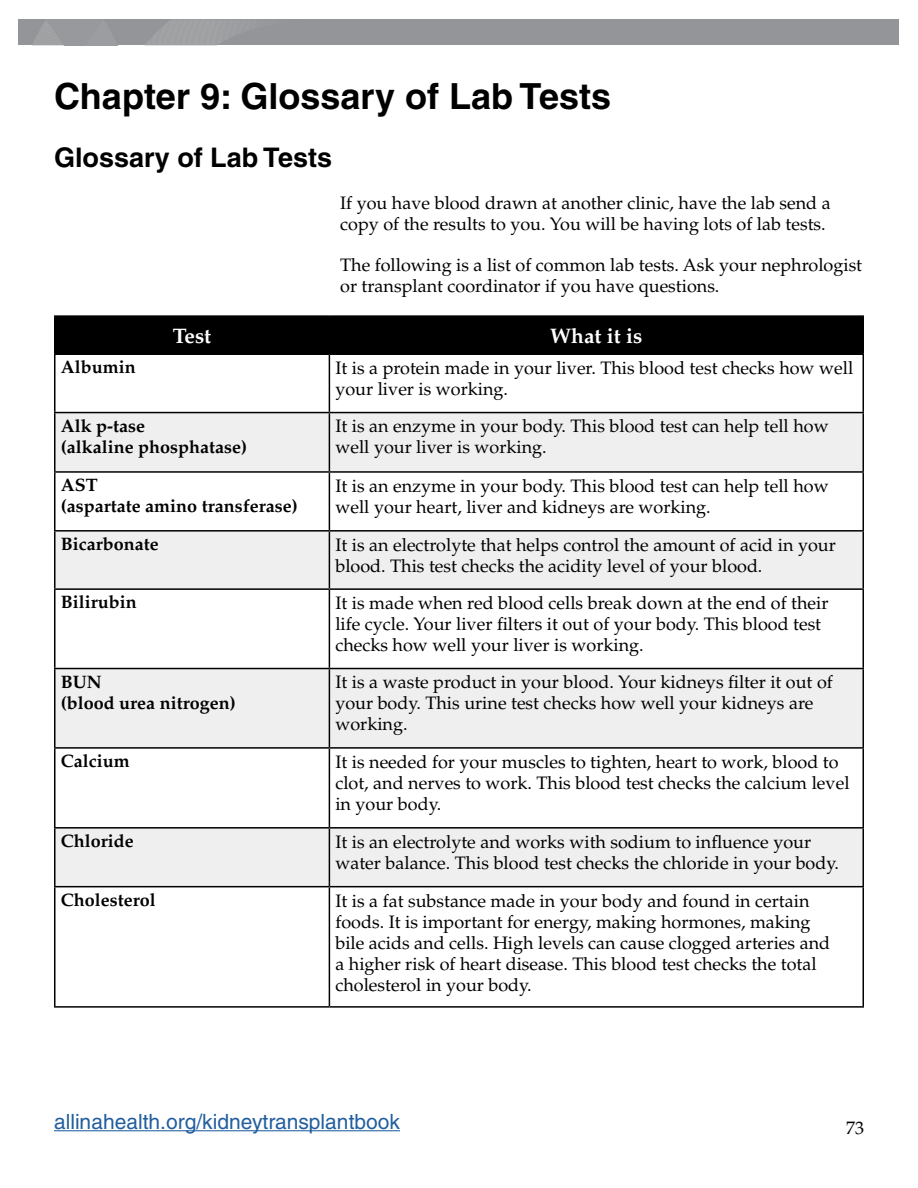
<style>
.page{position:relative;width:918px;height:1188px;background:#fff}
.page>*{position:absolute;margin:0;border:0;box-sizing:border-box;transform-origin:0 0}
.t1{font:700 36px "Helvetica";color:#000}
.t2{font:700 27px "Helvetica";color:#000}
.t3{font:21px "Helvetica";color:#215e9e}
.t4{font:700 21px "Palatino";color:#fff}
.t5{font:18px/21px "Palatino";color:#000}
.t6{font:700 18px/21px "Palatino";color:#000}
</style>
<div class="page">
<div style="left:18px;top:19px;width:881px;height:26px;background:#939598"></div>
<svg style="left:32px;top:20px;width:204px;height:26px"></svg>
<div style="left:56px;top:317px;width:806px;height:36px;background:#000"></div>
<svg style="left:56px;top:413px;width:806px;height:334px;fill:#efeff0"></svg>
<svg style="left:56px;top:749px;width:806px;height:257px"></svg>
<hr style="left:54px;top:315px;width:275px;height:2px;background:#000">
<hr style="left:54px;top:317px;width:2px;height:36px;background:#000">
<hr style="left:329px;top:315px;width:535px;height:2px;background:#000">
<hr style="left:329px;top:317px;width:1px;height:36px;background:#000">
<hr style="left:862px;top:317px;width:2px;height:36px;background:#000">
<hr style="left:54px;top:353px;width:275px;height:2px;background:#000">
<hr style="left:54px;top:355px;width:2px;height:57px;background:#000">
<hr style="left:329px;top:353px;width:535px;height:2px;background:#000">
<hr style="left:329px;top:355px;width:1px;height:57px;background:#000">
<hr style="left:862px;top:355px;width:2px;height:57px;background:#000">
<hr style="left:54px;top:412px;width:275px;height:1px;background:#000">
<hr style="left:54px;top:413px;width:2px;height:58px;background:#000">
<hr style="left:329px;top:412px;width:535px;height:1px;background:#000">
<hr style="left:329px;top:413px;width:1px;height:58px;background:#000">
<hr style="left:862px;top:413px;width:2px;height:58px;background:#000">
<hr style="left:54px;top:471px;width:275px;height:2px;background:#000">
<hr style="left:54px;top:473px;width:2px;height:57px;background:#000">
<hr style="left:329px;top:471px;width:535px;height:2px;background:#000">
<hr style="left:329px;top:473px;width:1px;height:57px;background:#000">
<hr style="left:862px;top:473px;width:2px;height:57px;background:#000">
<hr style="left:54px;top:530px;width:275px;height:2px;background:#000">
<hr style="left:54px;top:532px;width:2px;height:56px;background:#000">
<hr style="left:329px;top:530px;width:535px;height:2px;background:#000">
<hr style="left:329px;top:532px;width:1px;height:56px;background:#000">
<hr style="left:862px;top:532px;width:2px;height:56px;background:#000">
<hr style="left:54px;top:588px;width:275px;height:2px;background:#000">
<hr style="left:54px;top:590px;width:2px;height:78px;background:#000">
<hr style="left:329px;top:588px;width:535px;height:2px;background:#000">
<hr style="left:329px;top:590px;width:1px;height:78px;background:#000">
<hr style="left:862px;top:590px;width:2px;height:78px;background:#000">
<hr style="left:54px;top:668px;width:275px;height:1px;background:#000">
<hr style="left:54px;top:669px;width:2px;height:78px;background:#000">
<hr style="left:329px;top:668px;width:535px;height:1px;background:#000">
<hr style="left:329px;top:669px;width:1px;height:78px;background:#000">
<hr style="left:862px;top:669px;width:2px;height:78px;background:#000">
<hr style="left:54px;top:747px;width:275px;height:2px;background:#000">
<hr style="left:54px;top:749px;width:2px;height:78px;background:#000">
<hr style="left:329px;top:747px;width:535px;height:2px;background:#000">
<hr style="left:329px;top:749px;width:1px;height:78px;background:#000">
<hr style="left:862px;top:749px;width:2px;height:78px;background:#000">
<hr style="left:54px;top:827px;width:275px;height:2px;background:#000">
<hr style="left:54px;top:829px;width:2px;height:57px;background:#000">
<hr style="left:329px;top:827px;width:535px;height:2px;background:#000">
<hr style="left:329px;top:829px;width:1px;height:57px;background:#000">
<hr style="left:862px;top:829px;width:2px;height:57px;background:#000">
<hr style="left:54px;top:886px;width:275px;height:1px;background:#000">
<hr style="left:54px;top:887px;width:2px;height:119px;background:#000">
<hr style="left:329px;top:886px;width:535px;height:1px;background:#000">
<hr style="left:329px;top:887px;width:1px;height:119px;background:#000">
<hr style="left:862px;top:887px;width:2px;height:119px;background:#000">
<hr style="left:54px;top:1006px;width:275px;height:2px;background:#000">
<hr style="left:329px;top:1006px;width:535px;height:2px;background:#000">
<hr style="left:54px;top:1130px;width:346px;height:1px;background:#215e9e">
<h1 class="t1" style="left:54px;top:74px;width:559px">Chapter 9: Glossary of Lab Tests</h1>
<h2 class="t2" style="left:54px;top:141px;width:280px">Glossary of Lab Tests</h2>
<p class="t5" style="left:340px;top:193px;width:492px">If you have blood drawn at another clinic, have the lab send a copy of the results to you. You will be having lots of lab tests.</p>
<p class="t5" style="left:340px;top:255px;width:523px">The following is a list of common lab tests. Ask your nephrologist or transplant coordinator if you have questions.</p>
<p class="t4" style="left:173px;top:323px;width:40px">Test</p>
<p class="t4" style="left:550px;top:323px;width:94px">What it is</p>
<p class="t6" style="left:61px;top:357px;width:76px">Albumin</p>
<p class="t5" style="left:335px;top:358px;width:519px">It is a protein made in your liver. This blood test checks how well your liver is working.</p>
<p class="t6" style="left:61px;top:415px;width:188px">Alk p-tase<br>(alkaline phosphatase)</p>
<p class="t5" style="left:335px;top:416px;width:495px">It is an enzyme in your body. This blood test can help tell how well your liver is working.</p>
<p class="t6" style="left:61px;top:475px;width:238px">AST<br>(aspartate amino transferase)</p>
<p class="t5" style="left:335px;top:475px;width:495px">It is an enzyme in your body. This blood test can help tell how well your heart, liver and kidneys are working.</p>
<p class="t6" style="left:61px;top:534px;width:99px">Bicarbonate</p>
<p class="t5" style="left:335px;top:534px;width:502px">It is an electrolyte that helps control the amount of acid in your blood. This test checks the acidity level of your blood.</p>
<p class="t6" style="left:61px;top:592px;width:77px">Bilirubin</p>
<p class="t5" style="left:335px;top:593px;width:495px">It is made when red blood cells break down at the end of their life cycle. Your liver filters it out of your body. This blood test checks how well your liver is working.</p>
<p class="t6" style="left:61px;top:671px;width:176px">BUN<br>(blood urea nitrogen)</p>
<p class="t5" style="left:335px;top:672px;width:499px">It is a waste product in your blood. Your kidneys filter it out of your body. This urine test checks how well your kidneys are working.</p>
<p class="t6" style="left:61px;top:751px;width:70px">Calcium</p>
<p class="t5" style="left:335px;top:751px;width:516px">It is needed for your muscles to tighten, heart to work, blood to clot, and nerves to work. This blood test checks the calcium level in your body.</p>
<p class="t6" style="left:61px;top:831px;width:74px">Chloride</p>
<p class="t5" style="left:335px;top:831px;width:505px">It is an electrolyte and works with sodium to influence your water balance. This blood test checks the chloride in your body.</p>
<p class="t6" style="left:61px;top:890px;width:96px">Cholesterol</p>
<p class="t5" style="left:335px;top:890px;width:496px">It is a fat substance made in your body and found in certain foods. It is important for energy, making hormones, making bile acids and cells. High levels can cause clogged arteries and a higher risk of heart disease. This blood test checks the total cholesterol in your body.</p>
<p class="t3" style="left:54px;top:1109px;width:348px">allinahealth.org/kidneytransplantbook</p>
<p class="t5" style="left:846px;top:1118px;width:19px">73</p>
</div>
